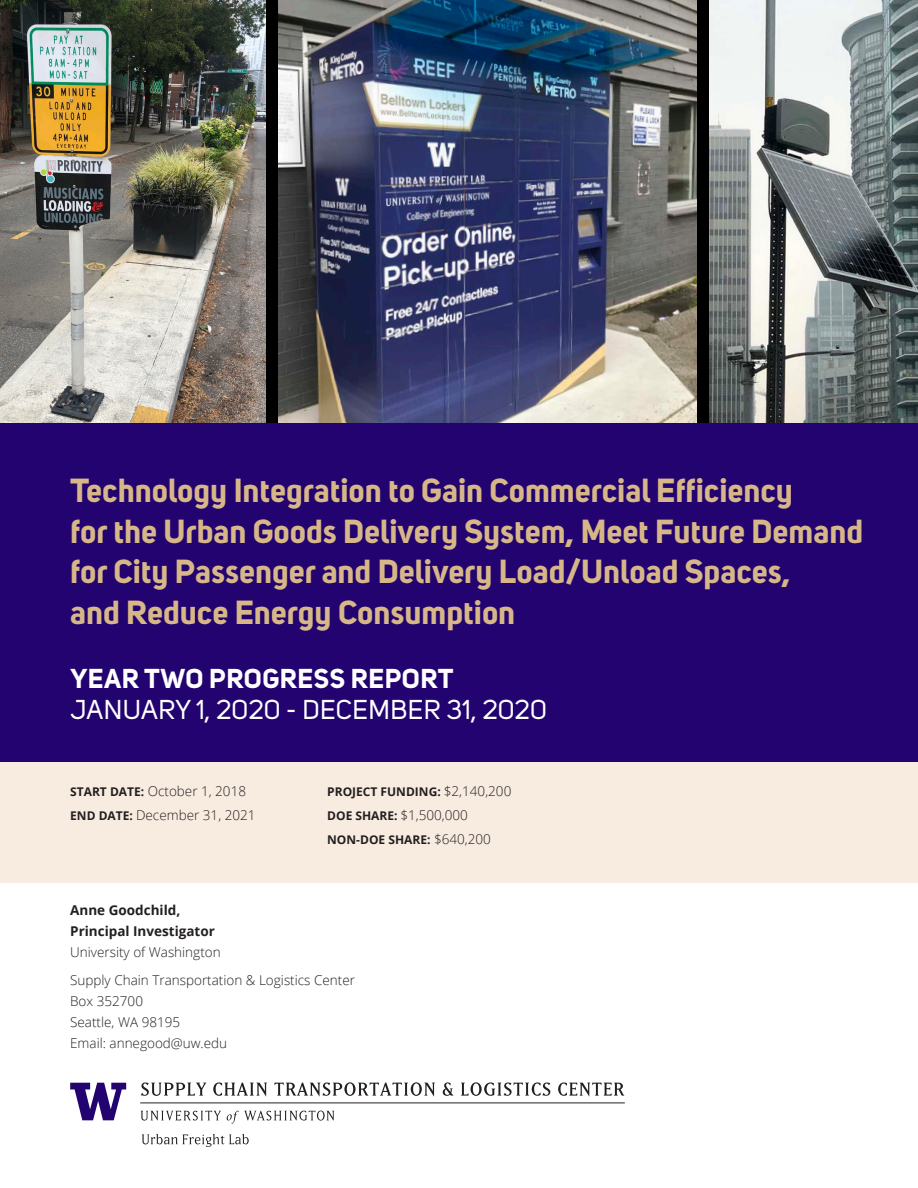
<style>
.page{position:relative;width:918px;height:1188px;background:#fff}
.page>*{position:absolute;margin:0;border:0;box-sizing:border-box;transform-origin:0 0}
.t1{font:700 33px/40.5px "Uni Sans";color:#d7b688}
.t2{font:27px/31.5px "Uni Sans";letter-spacing:.01em;color:#fff}
.t3{font:300 13.5px "Open Sans";color:#231f20}
.t4{font:700 13.5px/21px "Open Sans";color:#231f20}
.t5{font:700 12px "Open Sans";color:#231f20}
.s1{font-weight:700}
.s2{font-weight:700;font-size:12px}
.s3{font-weight:300;font-size:13.5px}
</style>
<div class="page">
<div style="left:0;top:0;width:918px;height:429px;background:#000"></div>
<img style="left:278px;top:0;width:419px;height:423px">
<img style="left:710px;top:0;width:208px;height:423px">
<img style="left:0;top:0;width:265px;height:423px">
<div style="left:0;top:423px;width:918px;height:347px;background:#22036f"></div>
<div style="left:0;top:762px;width:918px;height:121px;background:#f8ece0"></div>
<svg style="left:142px;top:1134px;width:107px;height:13px"></svg>
<svg style="left:141px;top:1111px;width:193px;height:13px"></svg>
<hr style="left:140px;top:1103px;width:485px;height:1px;background:#231f20">
<svg style="left:70px;top:1083px;width:56px;height:37px"></svg>
<svg style="left:141px;top:1082px;width:66px;height:14px"></svg>
<svg style="left:213px;top:1082px;width:54px;height:15px"></svg>
<svg style="left:274px;top:1082px;width:161px;height:15px"></svg>
<svg style="left:443px;top:1082px;width:11px;height:14px"></svg>
<svg style="left:461px;top:1082px;width:89px;height:14px"></svg>
<svg style="left:558px;top:1082px;width:67px;height:15px"></svg>
<p class="t1" style="left:70px;top:470px;width:794px">Technology Integration to Gain Commercial Efficiency<br>for the Urban Goods Delivery System, Meet Future Demand for City Passenger and Delivery Load/Unload Spaces,<br>and Reduce Energy Consumption</p>
<p class="t2" style="left:70px;top:663px;width:478px"><span class="s1">YEAR TWO PROGRESS REPORT<br></span>JANUARY 1, 2020 - DECEMBER 31, 2020</p>
<p class="t3" style="left:70px;top:782px;width:177px"><span class="s2">START DATE:</span> October 1, 2018</p>
<p class="t3" style="left:70px;top:806px;width:187px"><span class="s2">END DATE:</span> December 31, 2021</p>
<p class="t5" style="left:327px;top:783px;width:186px">PROJECT FUNDING: <span class="s3">$2,140,200</span></p>
<p class="t3" style="left:327px;top:806px;width:142px"><span class="s2">DOE SHARE:</span> $1,500,000</p>
<p class="t5" style="left:327px;top:831px;width:165px">NON-DOE SHARE: <span class="s3">$640,200</span></p>
<p class="t4" style="left:70px;top:899px;width:146px">Anne Goodchild,<br>Principal Investigator</p>
<p class="t3" style="left:70px;top:943px;width:152px">University of Washington</p>
<p class="t3" style="left:70px;top:970px;width:286px">Supply Chain Transportation &amp; Logistics Center</p>
<p class="t3" style="left:70px;top:991px;width:74px">Box 352700</p>
<p class="t3" style="left:70px;top:1012px;width:112px">Seattle, WA 98195</p>
<p class="t3" style="left:70px;top:1033px;width:159px">Email: annegood@uw.edu</p>
</div>
